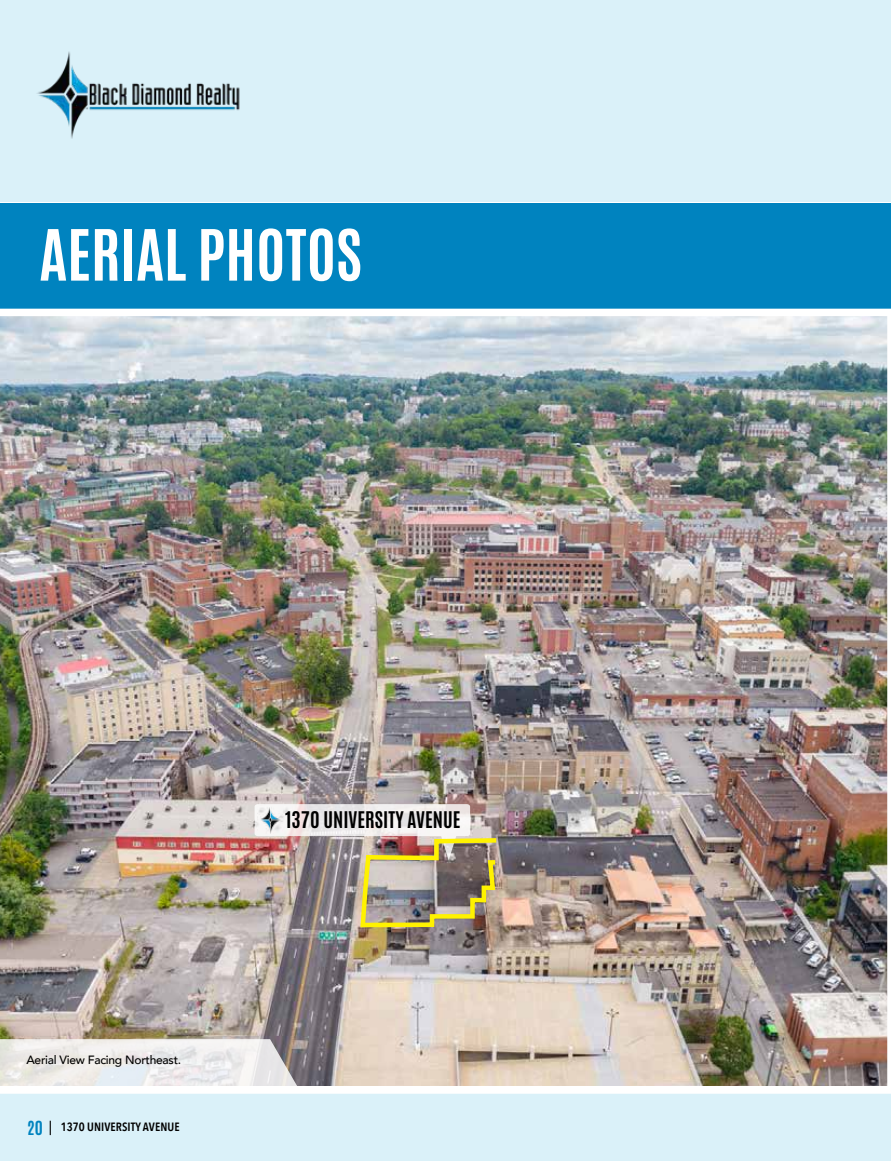
<style>
.page{position:relative;width:891px;height:1161px;background:#fff}
.page>*{position:absolute;margin:0;border:0;box-sizing:border-box;transform-origin:0 0}
.t1{font:60px "Antonio";letter-spacing:.005em;color:#fff}
.t2{font:19.5px "Antonio";letter-spacing:.005em;color:#000}
.t3{font:500 12px "Avenir";letter-spacing:-.02em;color:#000}
.t4{font:600 12px "Avenir Next Condensed";letter-spacing:.005em;color:#000}
.s1{font-family:"Antonio";font-weight:400;font-size:16.5px;color:#0083bf}
</style>
<div class="page">
<div style="left:0;top:203px;width:891px;height:108px;background:#0083bf"></div>
<img style="left:0;top:316px;width:887px;height:770px">
<svg style="left:0;top:1039px;width:297px;height:47px"></svg>
<div style="left:0;top:0;width:891px;height:202px;background:#daf1f9"></div>
<div style="left:0;top:1094px;width:891px;height:67px;background:#daf1f9"></div>
<svg style="left:50px;top:1121px;width:1px;height:14px"></svg>
<img style="left:37px;top:51px;width:203px;height:88px">
<div style="left:0;top:309px;width:891px;height:7px;background:#fff"></div>
<svg style="left:887px;top:327px;width:1px;height:759px"></svg>
<img style="left:255px;top:804px;width:246px;height:126px">
<h1 class="t1" style="left:40px;top:212px;width:324px">AERIAL PHOTOS</h1>
<p class="t3" style="left:26px;top:1049px;width:156px">Aerial View Facing Northeast.</p>
<p class="t4" style="left:27px;top:1117px;width:154px"><span class="s1">20</span> 1370 UNIVERSITY AVENUE</p>
<h2 class="t2" style="left:285px;top:806px;width:177px">1370 UNIVERSITY AVENUE</h2>
</div>
